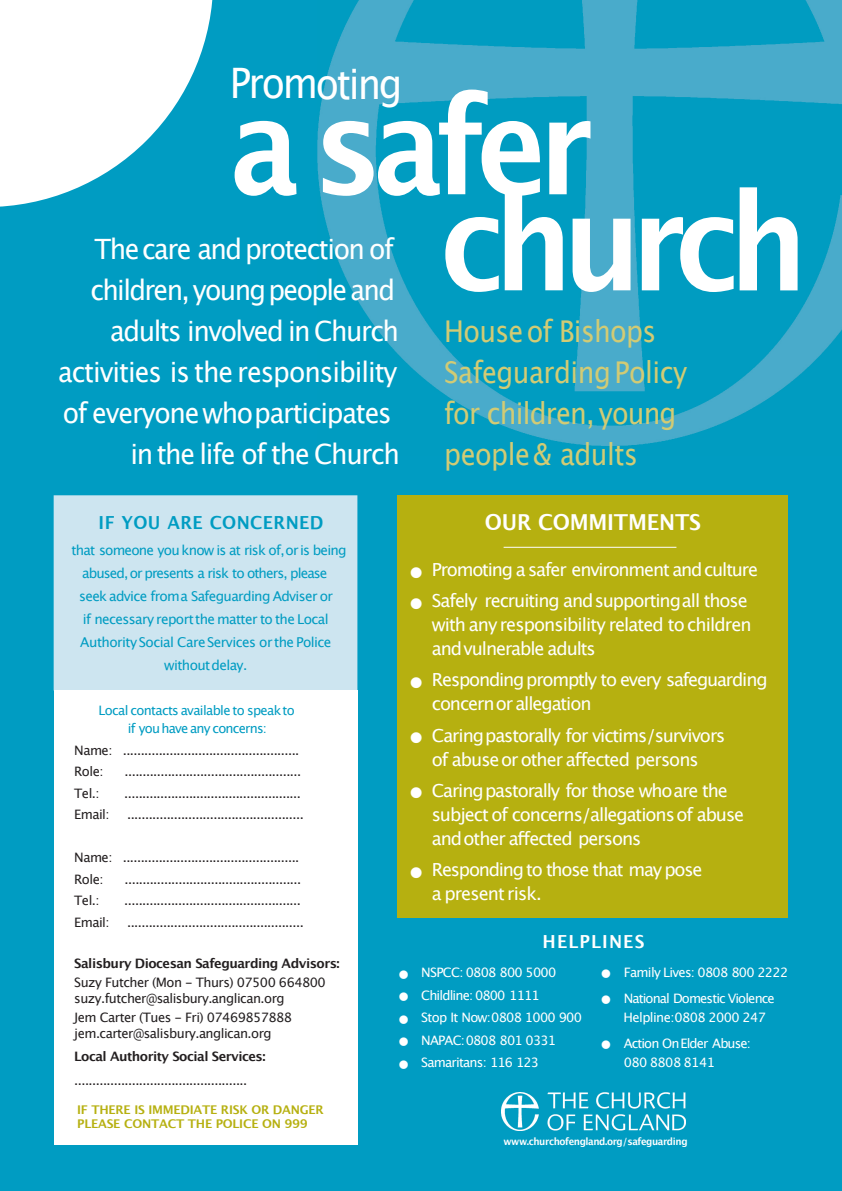
<style>
.page{position:relative;width:842px;height:1191px;background:#009cc2}
.page>*{position:absolute;margin:0;border:0;box-sizing:border-box;transform-origin:0 0}
.t1{font:700 133.6px "Lucida Grande";letter-spacing:-.085em;color:#fff;scale:.9 1}
.t2{font:42px "Lucida Grande";letter-spacing:-.06em;color:#fff;scale:.9 1}
.t3{font:30px/41px "Lucida Grande";letter-spacing:-.02em;color:#d2cb74;scale:.9 1}
.t4{font:28px/41px "Lucida Grande";letter-spacing:-.05em;color:#fff;text-align:right;scale:.95 1}
.t5{font:700 22px "Lucida Grande";letter-spacing:-.01em;color:#fff;scale:.95 1}
.t6{font:18px/24px "Lucida Grande";letter-spacing:-.06em;color:#fff}
.t7{font:700 18px "Lucida Grande";letter-spacing:.025em;color:#009cc2;scale:.95 1}
.t8{font:700 18px "Lucida Grande";letter-spacing:.065em;color:#fff;scale:.95 1}
.t9{font:13.6px "Lucida Grande";letter-spacing:-.05em;color:#009cc2}
.t10{font:13.6px "Lucida Grande";letter-spacing:-.07em;color:#009cc2}
.t11{font:13px/21.5px "Lucida Grande";letter-spacing:-.04em;color:#231f20}
.t12{font:13px/19px "Lucida Grande";letter-spacing:-.06em;color:#fff}
.t13{font:700 13px "Lucida Grande";letter-spacing:-.04em;color:#231f20}
.t14{font:13px/18px "Lucida Grande";letter-spacing:-.05em;color:#009cc2;text-align:center}
.t15{font:700 12px/14px "Lucida Grande";letter-spacing:-.02em;color:#b6b010}
.t16{font:700 10px "Lucida Grande";letter-spacing:-.045em;color:#fff;scale:.95 1}
.s1{font-size:31.4px}
.s2{font-size:24.6px}
</style>
<div class="page">
<div style="left:397px;top:495px;width:391px;height:422px;background:#b6b010"></div>
<hr style="left:504px;top:547px;width:172px;height:1px;background:#fff">
<img style="left:502px;top:1092px;width:183px;height:39px">
<div style="left:54px;top:690px;width:303px;height:455px;background:#fff"></div>
<div style="left:54px;top:495px;width:303px;height:195px;background:#cde5f0"></div>
<img style="left:318px;top:0;width:524px;height:446px">
<svg style="left:0;top:0;width:213px;height:207px;fill:#fff"></svg>
<h2 class="t2" style="left:230px;top:66px;width:193px">Promoting</h2>
<h1 class="t1" style="left:230px;top:90px;width:405px">a safer</h1>
<h1 class="t1" style="left:440px;top:186px;width:410px">church</h1>
<h3 class="t4" style="left:94px;top:230px;width:317px">Thecare and protection of</h3>
<h3 class="t4" style="left:91px;top:271px;width:322px">children, youngpeople and</h3>
<h3 class="t4" style="left:58px;top:312px;width:361px">adults involved in Church activities is the responsibility of everyonewhoparticipates in the life of the Church</h3>
<h3 class="t3" style="left:444px;top:312px;width:271px">Houseof Bishops<br>Safeguarding Policy for children, young people&amp; adults</h3>
<h3 class="t7" style="left:99px;top:514px;width:238px">IF YOU ARE CONCERNED</h3>
<p class="t9" style="left:72px;top:545px;width:276px">that someone you know is at risk of,or is being</p>
<p class="t10" style="left:82px;top:568px;width:247px">abused, or presents a risk to others, please</p>
<p class="t9" style="left:79px;top:591px;width:255px">seek advice froma Safeguarding Adviser or</p>
<p class="t9" style="left:83px;top:614px;width:247px">if necessary reportthe matter to the Local</p>
<p class="t9" style="left:80px;top:637px;width:253px">Authority Social CareServices or the Police</p>
<p class="t9" style="left:164px;top:659px;width:85px">withoutdelay.</p>
<p class="t14" style="left:99px;top:702px;width:198px">Local contacts available to speakto if you have any concerns:</p>
<p class="t11" style="left:74px;top:740px;width:227px">Name: .................................................<br>Role:</p>
<p class="t11" style="left:125px;top:761px;width:178px">.................................................</p>
<p class="t11" style="left:74px;top:783px;width:27px">Tel.:</p>
<p class="t11" style="left:124px;top:783px;width:178px">.................................................</p>
<p class="t11" style="left:74px;top:804px;width:37px">Email:</p>
<p class="t11" style="left:127px;top:804px;width:178px">.................................................</p>
<p class="t11" style="left:74px;top:847px;width:227px">Name: .................................................<br>Role:</p>
<p class="t11" style="left:125px;top:869px;width:178px">.................................................</p>
<p class="t11" style="left:74px;top:890px;width:27px">Tel.:</p>
<p class="t11" style="left:124px;top:890px;width:178px">.................................................</p>
<p class="t11" style="left:74px;top:912px;width:37px">Email:</p>
<p class="t11" style="left:127px;top:912px;width:178px">.................................................</p>
<p class="t13" style="left:74px;top:957px;width:267px">Salisbury Diocesan Safeguarding Advisors:</p>
<p class="t11" style="left:74px;top:975px;width:253px;line-height:15.5px">Suzy Futcher (Mon - Thurs) 07500 664800 suzy.futcher@salisbury.anglican.org</p>
<p class="t11" style="left:74px;top:1010px;width:219px;line-height:15.5px">Jem Carter (Tues - Fri) 07469857888 jem.carter@salisbury.anglican.org</p>
<p class="t13" style="left:74px;top:1051px;width:193px">Local Authority Social Services:</p>
<p class="t11" style="left:74px;top:1070px;width:175px">................................................</p>
<p class="t15" style="left:77px;top:1103px;width:248px">IF THERE IS IMMEDIATE RISK OR DANGER<br>PLEASE CONTACT THE POLICE ON 999</p>
<h3 class="t5" style="left:485px;top:512px;width:229px">OUR COMMITMENTS</h3>
<h3 class="t6" style="left:407px;top:558px;width:352px"><span class="s1">•</span> Promoting a safer environment and culture</h3>
<h3 class="t6" style="left:432px;top:590px;width:321px;text-indent:-24px"><span class="s1">•</span> Safely recruiting andsupportingall those with any responsibility related to children andvulnerable adults</h3>
<h3 class="t6" style="left:432px;top:669px;width:337px;text-indent:-24px"><span class="s1">•</span> Responding promptly to every safeguarding concernor allegation</h3>
<h3 class="t6" style="left:407px;top:724px;width:320px;text-align:center"><span class="s1">•</span> Caringpastorally for victims/survivors of abuseor other affected persons</h3>
<h3 class="t6" style="left:432px;top:779px;width:314px;text-indent:-24px"><span class="s1">•</span> Caringpastorally for those whoare the subject of concerns/allegationsof abuse andother affected persons</h3>
<h3 class="t6" style="left:432px;top:858px;width:272px;text-indent:-24px"><span class="s1">•</span> Responding to those that may pose a present risk.</h3>
<h3 class="t8" style="left:543px;top:934px;width:109px">HELPLINES</h3>
<p class="t12" style="left:397px;top:964px;width:161px"><span class="s2">•</span> NSPCC: 0808 800 5000</p>
<p class="t12" style="left:397px;top:986px;width:144px"><span class="s2">•</span> Childline: 0800 1111</p>
<p class="t12" style="left:397px;top:1009px;width:187px"><span class="s2">•</span> Stop It Now:0808 1000 900</p>
<p class="t12" style="left:397px;top:1031px;width:161px"><span class="s2">•</span> NAPAC:0808 801 0331</p>
<p class="t12" style="left:397px;top:1054px;width:144px"><span class="s2">•</span> Samaritans: 116 123</p>
<p class="t12" style="left:599px;top:963px;width:191px"><span class="s2">•</span> Family Lives: 0808 800 2222</p>
<p class="t12" style="left:624px;top:989px;width:153px;text-indent:-24px"><span class="s2">•</span> National Domestic Violence<br>Helpline:0808 2000 247</p>
<p class="t12" style="left:624px;top:1034px;width:129px;text-indent:-25px"><span class="s2">•</span> Action OnElder Abuse:<br>080 8808 8141</p>
<p class="t16" style="left:503px;top:1137px;width:195px">www.churchofengland.org/safeguarding</p>
</div>
